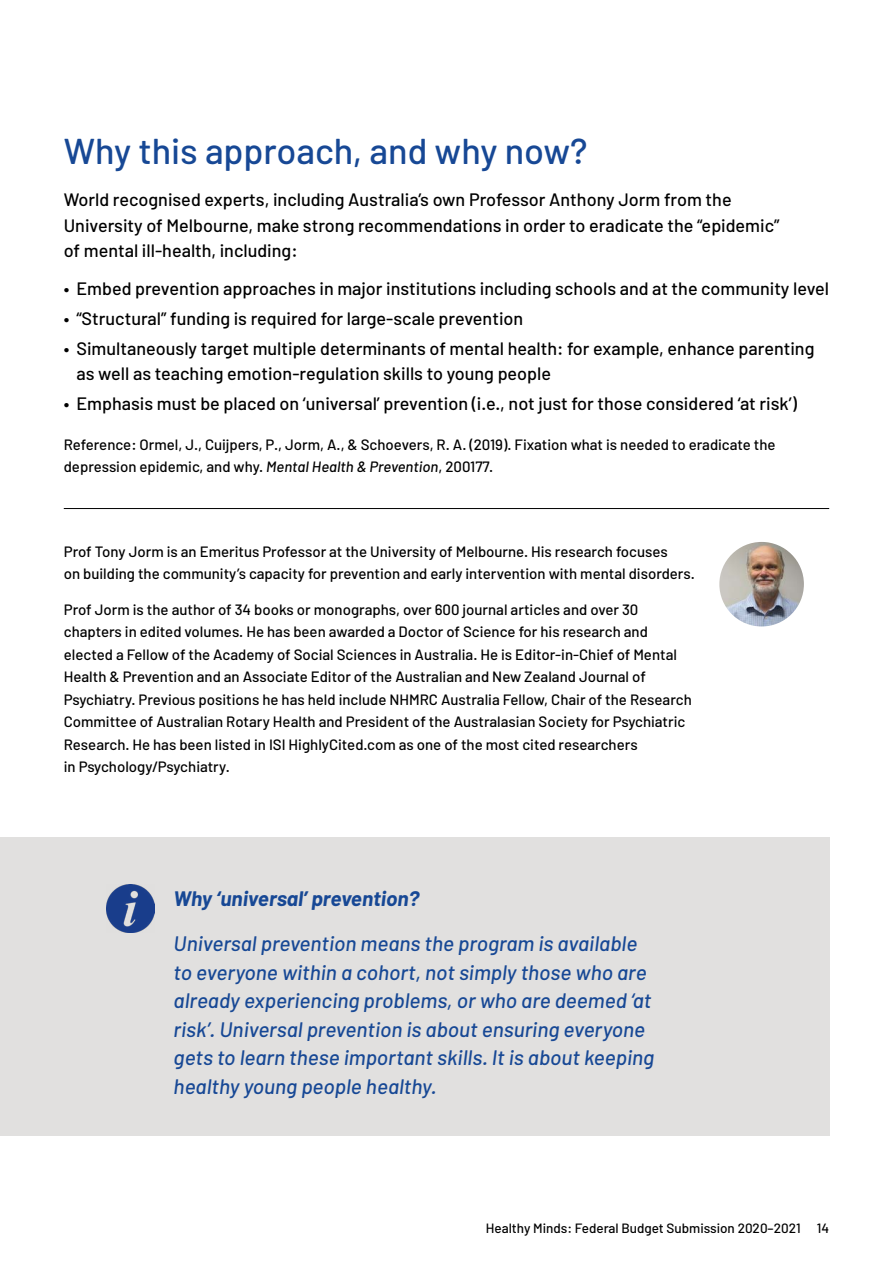
<style>
.page{position:relative;width:893px;height:1263px;background:#fff}
.page>*{position:absolute;margin:0;border:0;box-sizing:border-box;transform-origin:0 0}
.t1{font:500 36px "Barlow";color:#174895}
.t2{font:italic 500 21px/28.5px "Barlow";color:#174895}
.t3{font:italic 700 21px "Barlow";color:#174895}
.t4{font:500 18px/25.5px "Barlow";color:#000}
.t5{font:500 15px/22.5px "Barlow";color:#000}
.t6{font:500 13.5px "Barlow";color:#000}
.s1{font-style:italic}
</style>
<div class="page">
<div style="left:0;top:837px;width:829px;height:298px;background:#e1e0df"></div>
<img style="left:719px;top:542px;width:85px;height:84px;border-radius:42px">
<img style="left:106px;top:884px;width:48px;height:49px">
<hr style="left:64px;top:508px;width:765px;height:1px;background:#000">
<h1 class="t1" style="left:64px;top:128px;width:525px">Why this approach, and why now?</h1>
<p class="t4" style="left:64px;top:186px;width:717px">World recognised experts, including Australia’s own Professor Anthony Jorm from the<br>University of Melbourne, make strong recommendations in order to eradicate the “epidemic” of mental ill-health, including:</p>
<p class="t4" style="left:64px;top:276px;width:767px">• Embed prevention approaches in major institutions including schools and at the community level</p>
<p class="t4" style="left:64px;top:306px;width:461px">• “Structural” funding is required for large-scale prevention</p>
<p class="t4" style="left:77px;top:335px;width:739px;text-indent:-13px">• Simultaneously target multiple determinants of mental health: for example, enhance parenting as well as teaching emotion-regulation skills to young people</p>
<p class="t4" style="left:64px;top:391px;width:735px">• Emphasis must be placed on ‘universal’ prevention (i.e., not just for those considered ‘at risk’)</p>
<p class="t5" style="left:64px;top:433px;width:713px">Reference: Ormel, J., Cuijpers, P., Jorm, A., &amp; Schoevers, R. A. (2019). Fixation what is needed to eradicate the depression epidemic, and why. <span class="s1">Mental Health &amp; Prevention</span>, 200177.</p>
<p class="t5" style="left:64px;top:540px;width:633px">Prof Tony Jorm is an Emeritus Professor at the University of Melbourne. His research focuses<br>on building the community’s capacity for prevention and early intervention with mental disorders.</p>
<p class="t5" style="left:64px;top:598px;width:629px">Prof Jorm is the author of 34 books or monographs, over 600 journal articles and over 30 chapters in edited volumes. He has been awarded a Doctor of Science for his research and elected a Fellow of the Academy of Social Sciences in Australia. He is Editor-in-Chief of Mental Health &amp; Prevention and an Associate Editor of the Australian and New Zealand Journal of Psychiatry. Previous positions he has held include NHMRC Australia Fellow, Chair of the Research Committee of Australian Rotary Health and President of the Australasian Society for Psychiatric Research. He has been listed in ISI HighlyCited.com as one of the most cited researchers<br>in Psychology/Psychiatry.</p>
<h2 class="t3" style="left:174px;top:885px;width:247px">Why ‘universal’ prevention?</h2>
<p class="t2" style="left:174px;top:929px;width:482px">Universal prevention means the program is available to everyone within a cohort, not simply those who are already experiencing problems, or who are deemed ‘at risk’. Universal prevention is about ensuring everyone gets to learn these important skills. It is about keeping healthy young people healthy.</p>
<p class="t6" style="left:486px;top:1220px;width:345px">Healthy Minds: Federal Budget Submission 2020–2021 14</p>
</div>
